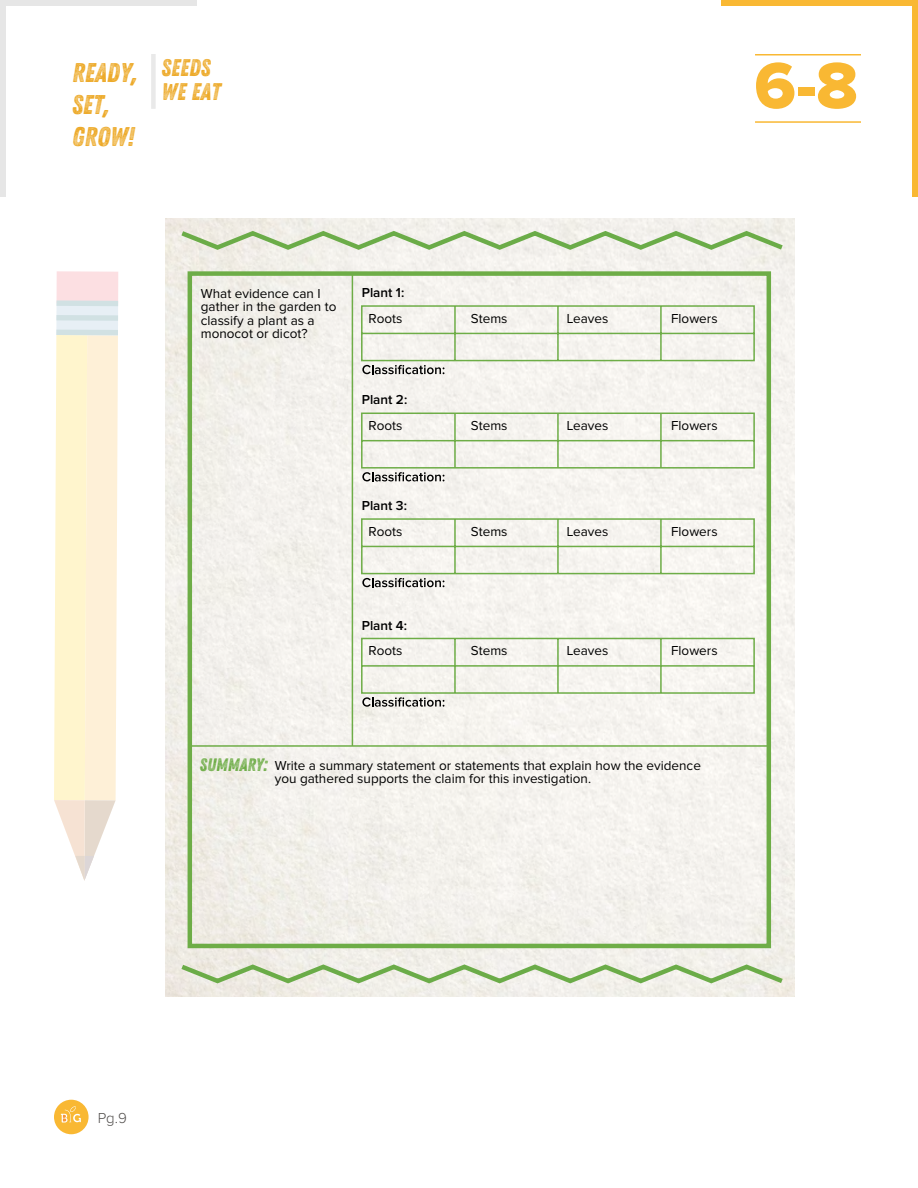
<style>
.page{position:relative;width:918px;height:1188px;background:#fff}
.page>*{position:absolute;margin:0;border:0;box-sizing:border-box;transform-origin:0 0}
.t1{font:67.5px "Proxima Nova Extrabld";color:#f9b833}
.t2{font:27px/32.4px "Zing Rust LD1 Base";color:#edaa2a}
.Essential_Headers{font:24px "Zing Rust LD1 Base";color:#edaa2a}
.t3{font:18px "Zing Rust LD1 Base";color:#6ead47}
.t4{font:300 15px "Proxima Nova";color:#524f4d}
.t5{font:13.5px/13.6px "Proxima Nova";color:#000}
.t6{font:600 13.5px "Proxima Nova";color:#000}
</style>
<div class="page">
<div style="left:0;top:0;width:196px;height:5px;background:#e6e6e6"></div>
<div style="left:913px;top:0;width:5px;height:196px;background:#f9b833"></div>
<hr style="left:755px;top:121px;width:106px;height:2px;background:#f9b833">
<hr style="left:755px;top:54px;width:106px;height:2px;background:#f9b833">
<svg style="left:54px;top:1100px;width:35px;height:34px"></svg>
<div style="left:722px;top:0;width:196px;height:5px;background:#f9b833"></div>
<div style="left:0;top:0;width:5px;height:196px;background:#e6e6e6"></div>
<div style="left:151px;top:54px;width:5px;height:55px;background:#e9e9e9"></div>
<svg style="left:176px;top:227px;width:612px;height:760px"></svg>
<svg style="left:54px;top:335px;width:64px;height:546px"></svg>
<div style="left:56px;top:303px;width:62px;height:32px;background:#e7eff5"></div>
<div style="left:57px;top:271px;width:61px;height:33px;background:#fcdfe2"></div>
<div style="left:56px;top:330px;width:62px;height:5px;background:#d1e1e3"></div>
<div style="left:56px;top:315px;width:62px;height:6px;background:#d1e1e3"></div>
<div style="left:57px;top:300px;width:61px;height:6px;background:#d1e1e3"></div>
<div style="left:188px;top:271px;width:583px;height:677px;border:4px solid #6ead47"></div>
<hr style="left:352px;top:274px;width:1px;height:472px;background:#6ead47">
<hr style="left:191px;top:745px;width:579px;height:2px;background:#6ead47">
<svg style="left:360px;top:305px;width:396px;height:69px"></svg>
<svg style="left:360px;top:412px;width:396px;height:69px"></svg>
<svg style="left:360px;top:518px;width:396px;height:69px"></svg>
<svg style="left:360px;top:637px;width:396px;height:70px"></svg>
<h2 class="t2" style="left:72px;top:56px;width:67px">READY,<br>SET,<br>GROW!</h2>
<p class="Essential_Headers" style="left:161px;top:54px;width:50px">SEEDS</p>
<p class="Essential_Headers" style="left:161px;top:78px;width:61px">WE EAT</p>
<h1 class="t1" style="left:754px;top:55px;width:105px">6-8</h1>
<p class="t5" style="left:201px;top:287px;width:137px">What evidence can I gather in the garden to classify a plant as a monocot or dicot?</p>
<p class="t6" style="left:362px;top:286px;width:44px">Plant 1:</p>
<p class="t5" style="left:368px;top:312px;width:35px">Roots</p>
<p class="t5" style="left:471px;top:311px;width:38px">Stems</p>
<p class="t5" style="left:567px;top:312px;width:43px">Leaves</p>
<p class="t5" style="left:671px;top:312px;width:48px">Flowers</p>
<p class="t6" style="left:362px;top:394px;width:47px">Plant 2:</p>
<p class="t5" style="left:368px;top:419px;width:35px">Roots</p>
<p class="t5" style="left:471px;top:418px;width:38px">Stems</p>
<p class="t5" style="left:567px;top:419px;width:43px">Leaves</p>
<p class="t5" style="left:671px;top:419px;width:48px">Flowers</p>
<p class="t6" style="left:362px;top:499px;width:47px">Plant 3:</p>
<p class="t5" style="left:368px;top:525px;width:35px">Roots</p>
<p class="t5" style="left:471px;top:524px;width:38px">Stems</p>
<p class="t5" style="left:567px;top:525px;width:43px">Leaves</p>
<p class="t5" style="left:671px;top:525px;width:48px">Flowers</p>
<p class="t6" style="left:362px;top:619px;width:47px">Plant 4:</p>
<p class="t5" style="left:368px;top:644px;width:35px">Roots</p>
<p class="t5" style="left:471px;top:643px;width:38px">Stems</p>
<p class="t5" style="left:567px;top:644px;width:43px">Leaves</p>
<p class="t5" style="left:671px;top:644px;width:48px">Flowers</p>
<h3 class="t3" style="left:200px;top:754px;width:69px">SUMMARY:</h3>
<p class="t5" style="left:275px;top:759px;width:428px">Write a summary statement or statements that explain how the evidence you gathered supports the claim for this investigation.</p>
<p class="t4" style="left:98px;top:1111px;width:30px">Pg.9</p>
</div>
